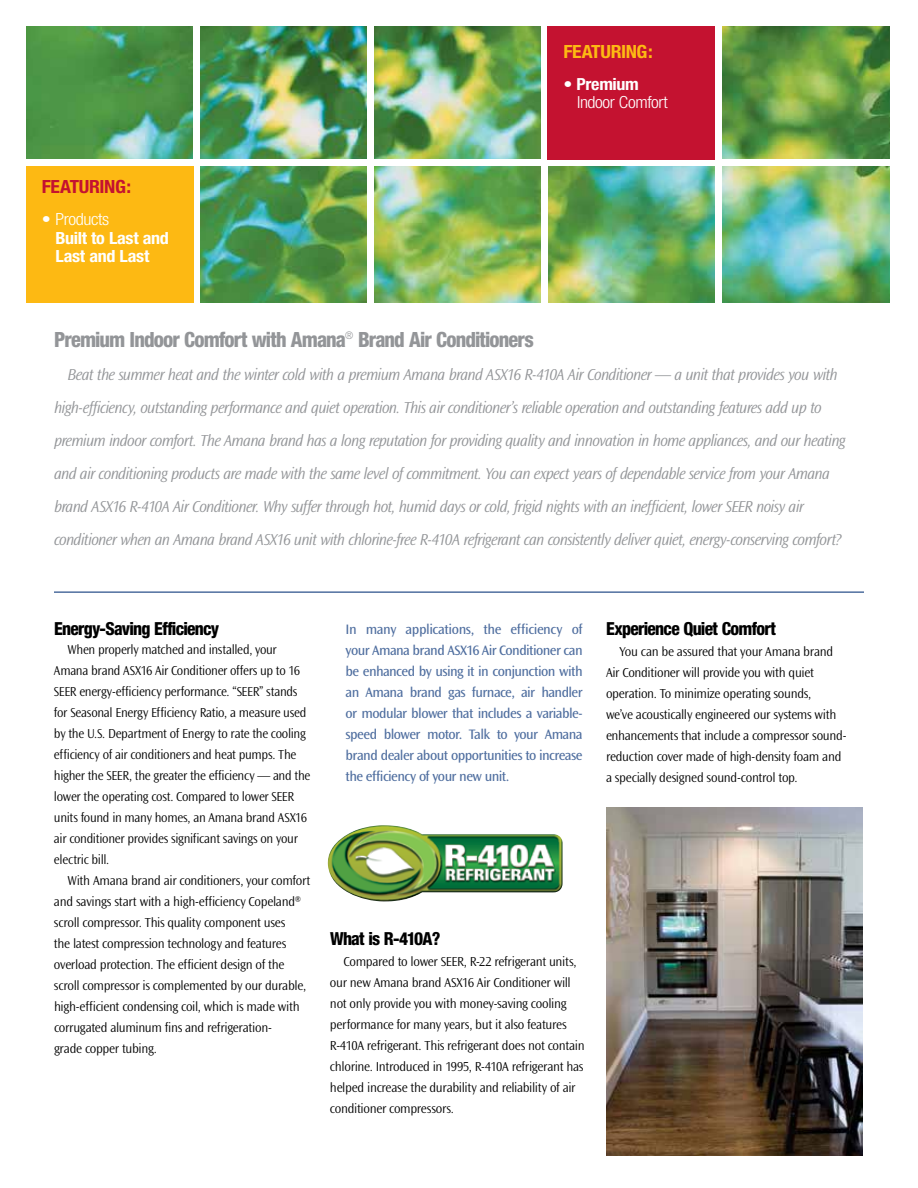
<style>
.page{position:relative;width:918px;height:1188px;background:#fff}
.page>*{position:absolute;margin:0;border:0;box-sizing:border-box;transform-origin:0 0}
.t1{font:800 condensed 21px "Helvetica Neue";letter-spacing:-.04em;color:#939598}
.t2{font:700 condensed 18.15px "Helvetica Neue";letter-spacing:-.02em;color:#fdb913;scale:1.08 1}
.t3{font:700 condensed 18.15px "Helvetica Neue";letter-spacing:-.02em;color:#c41230;scale:1.08 1}
.t4{font:800 condensed 18px "Helvetica Neue";letter-spacing:-.04em;color:#000}
.t5{font:700 condensed 16.8px/18.3px "Helvetica Neue";letter-spacing:-.01em;color:#fff;scale:1.08 1}
.t6{font:300 condensed 16.65px "Helvetica Neue";letter-spacing:-.025em;color:#fff;scale:1.08 1}
.t7{font:700 condensed 16.65px "Helvetica Neue";color:#fff;scale:1.08 1}
.t8{font:italic 300 16.5px/33px "Ocean Sans Std";letter-spacing:-.045em;color:#939598}
.t9{font:14.25px/21px "Ocean Sans Std";letter-spacing:-.04em;color:#4f6e9f;text-align:justify}
.t10{font:300 13.5px/21px "Ocean Sans Std";letter-spacing:-.025em;color:#000}
.t11{font:300 13.5px/21px "Ocean Sans Std";letter-spacing:-.025em;color:#000;scale:.95 1}
.s1{font-weight:300}
</style>
<div class="page">
<hr style="left:54px;top:591px;width:810px;height:2px;background:#4f6e9f">
<img style="left:327px;top:825px;width:236px;height:77px">
<img style="left:26px;top:26px;width:863px;height:276px">
<div style="left:0;top:159px;width:902px;height:7px;background:#fff"></div>
<div style="left:193px;top:0;width:7px;height:308px;background:#fff"></div>
<div style="left:541px;top:0;width:7px;height:307px;background:#fff"></div>
<div style="left:367px;top:0;width:7px;height:311px;background:#fff"></div>
<div style="left:715px;top:0;width:7px;height:313px;background:#fff"></div>
<div style="left:548px;top:26px;width:167px;height:133px;background:#c41230"></div>
<div style="left:26px;top:166px;width:167px;height:136px;background:#fdb913"></div>
<img style="left:606px;top:808px;width:257px;height:348px">
<h2 class="t3" style="left:42px;top:176px;width:84px">Featuring:</h2>
<p class="t5" style="left:56px;top:210px;width:107px;text-indent:-14px">• <span class="s1">Products<br></span>Built to Last and<br>Last and Last</p>
<h2 class="t2" style="left:563px;top:41px;width:84px">Featuring:</h2>
<p class="t7" style="left:563px;top:74px;width:71px">• Premium</p>
<p class="t6" style="left:577px;top:93px;width:86px">Indoor Comfort</p>
<h1 class="t1" style="left:54px;top:327px;width:481px">Premium Indoor Comfort with Amana<sup>®</sup> Brand Air Conditioners</h1>
<p class="t8" style="left:54px;top:358px;width:793px;text-indent:13px">Beat the summer heat and the winter cold with a premium Amana brand ASX16 R-410A Air Conditioner — a unit that provides you with high-efficiency, outstanding performance and quiet operation. This air conditioner’s reliable operation and outstanding features add up to premium indoor comfort. The Amana brand has a long reputation for providing quality and innovation in home appliances, and our heating and air conditioning products are made with the same level of commitment. You can expect years of dependable service from your Amana brand ASX16 R-410A Air Conditioner. Why suffer through hot, humid days or cold, frigid nights with an inefficient, lower SEER noisy air conditioner when an Amana brand ASX16 unit with chlorine-free R-410A refrigerant can consistently deliver quiet, energy-conserving comfort?</p>
<h3 class="t4" style="left:54px;top:617px;width:167px">Energy-Saving Efficiency</h3>
<p class="t11" style="left:54px;top:639px;width:272px;text-indent:14px">When properly matched and installed, your Amana brand ASX16 Air Conditioner offers up to 16<br>SEER energy-efficiency performance. “SEER” stands for Seasonal Energy Efficiency Ratio, a measure used by the U.S. Department of Energy to rate the cooling efficiency of air conditioners and heat pumps. The higher the SEER, the greater the efficiency — and the lower the operating cost. Compared to lower SEER units found in many homes, an Amana brand ASX16 air conditioner provides significant savings on your electric bill.</p>
<p class="t10" style="left:54px;top:870px;width:258px;text-indent:14px">With Amana brand air conditioners, your comfort and savings start with a high-efficiency Copeland® scroll compressor. This quality component uses<br>the latest compression technology and features overload protection. The efficient design of the scroll compressor is complemented by our durable, high-efficient condensing coil, which is made with corrugated aluminum fins and refrigeration-<br>grade copper tubing.</p>
<p class="t9" style="left:346px;top:619px;width:239px">In many applications, the efficiency of your Amana brand ASX16 Air Conditioner can be enhanced by using it in conjunction with an Amana brand gas furnace, air handler or modular blower that includes a variable&shy;speed blower motor. Talk to your Amana brand dealer about opportunities to increase the efficiency of your new unit.</p>
<h3 class="t4" style="left:330px;top:927px;width:112px">What is R-410A?</h3>
<p class="t10" style="left:330px;top:951px;width:256px;text-indent:14px">Compared to lower SEER, R-22 refrigerant units, our new Amana brand ASX16 Air Conditioner will not only provide you with money-saving cooling performance for many years, but it also features R-410A refrigerant. This refrigerant does not contain chlorine. Introduced in 1995, R-410A refrigerant has helped increase the durability and reliability of air conditioner compressors.</p>
<h3 class="t4" style="left:606px;top:617px;width:172px">Experience Quiet Comfort</h3>
<p class="t10" style="left:606px;top:641px;width:242px;text-indent:14px">You can be assured that your Amana brand Air Conditioner will provide you with quiet operation. To minimize operating sounds,<br>we’ve acoustically engineered our systems with enhancements that include a compressor sound&shy;reduction cover made of high-density foam and a specially designed sound-control top.</p>
</div>
